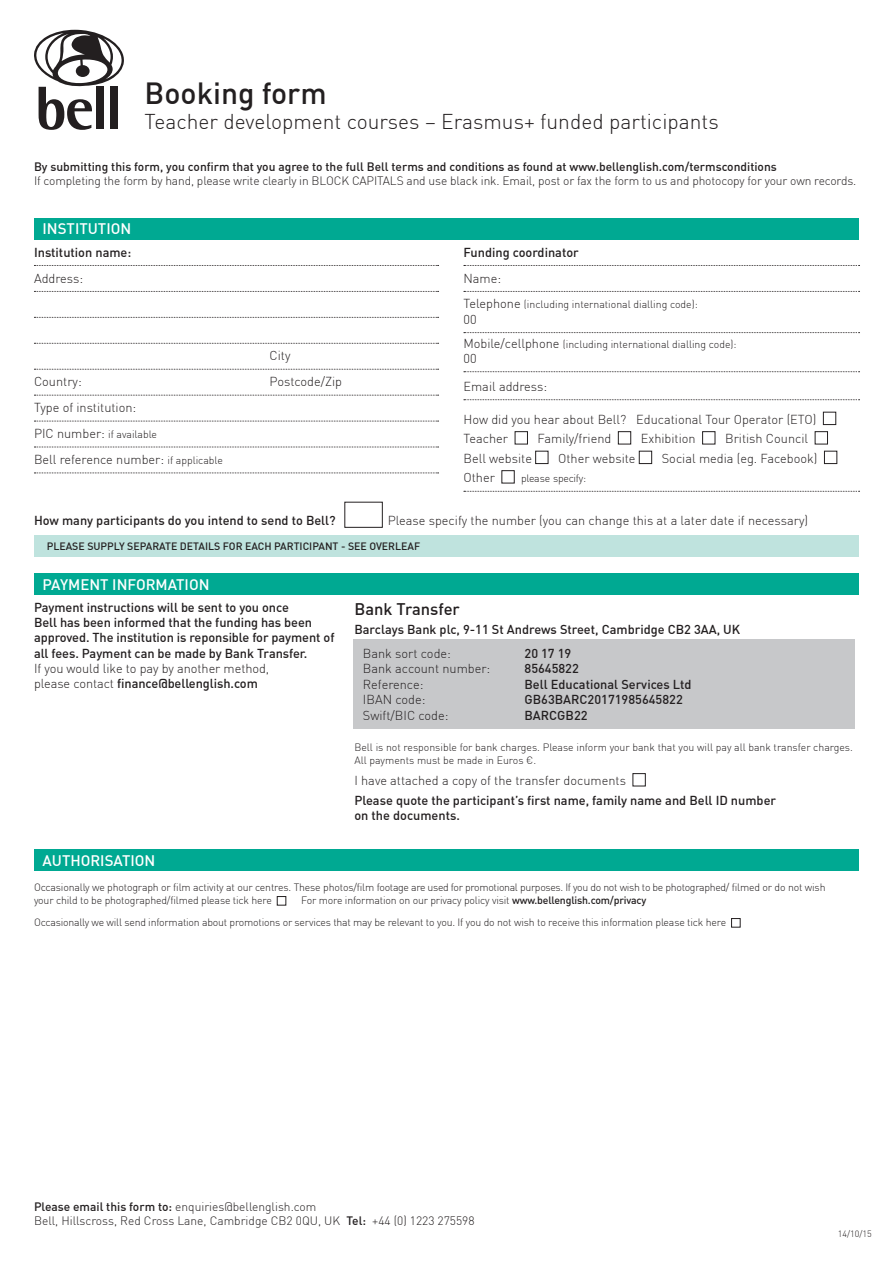
<style>
.page{position:relative;width:893px;height:1263px;background:#fff}
.page>*{position:absolute;margin:0;border:0;box-sizing:border-box;transform-origin:0 0}
.t1{font:500 30px "DIN";color:#231f20}
.t2{font:300 21px "DIN";color:#231f20}
.t3{font:500 16.5px "DIN";color:#231f20}
.t4{font:500 15px "DIN";color:#fff}
.t5{font:300 12.75px/28px "DIN";color:#231f20}
.t6{font:500 12.75px/15.3px "DIN";color:#231f20}
.t7{font:300 12px/14.2px "DIN";letter-spacing:-.01em;color:#231f20}
.t8{font:500 12px "DIN";color:#231f20}
.t9{font:300 10.5px/13.5px "DIN";letter-spacing:-.015em;color:#231f20}
.t10{font:500 10.5px "DIN";color:#231f20}
.t11{font:300 9px "DIN";color:#231f20}
.s1{font-size:12.75px}
.s2{font-size:10.5px}
.s3{font-weight:500}
</style>
<div class="page">
<div style="left:34px;top:536px;width:825px;height:21px;background:#bfe3de"></div>
<svg style="left:34px;top:265px;width:405px;height:1px"></svg>
<svg style="left:34px;top:291px;width:405px;height:1px"></svg>
<svg style="left:34px;top:317px;width:405px;height:1px"></svg>
<svg style="left:34px;top:343px;width:405px;height:1px"></svg>
<svg style="left:34px;top:369px;width:405px;height:1px"></svg>
<svg style="left:34px;top:395px;width:405px;height:1px"></svg>
<svg style="left:34px;top:421px;width:405px;height:1px"></svg>
<svg style="left:34px;top:447px;width:405px;height:1px"></svg>
<svg style="left:34px;top:473px;width:405px;height:1px"></svg>
<svg style="left:34px;top:30px;width:90px;height:100px"></svg>
<div style="left:97px;top:87px;width:7px;height:42px;background:#231f20"></div>
<div style="left:110px;top:87px;width:8px;height:42px;background:#231f20"></div>
<svg style="left:464px;top:265px;width:396px;height:1px"></svg>
<svg style="left:464px;top:291px;width:396px;height:1px"></svg>
<svg style="left:464px;top:332px;width:396px;height:1px"></svg>
<svg style="left:464px;top:371px;width:396px;height:1px"></svg>
<svg style="left:464px;top:399px;width:396px;height:1px"></svg>
<svg style="left:464px;top:491px;width:396px;height:1px"></svg>
<div style="left:823px;top:412px;width:13px;height:13px;border:1px solid #231f20"></div>
<div style="left:515px;top:431px;width:13px;height:13px;border:1px solid #231f20"></div>
<div style="left:618px;top:431px;width:13px;height:13px;border:1px solid #231f20"></div>
<div style="left:702px;top:431px;width:13px;height:13px;border:1px solid #231f20"></div>
<div style="left:815px;top:431px;width:13px;height:13px;border:1px solid #231f20"></div>
<div style="left:535px;top:451px;width:13px;height:13px;border:1px solid #231f20"></div>
<div style="left:639px;top:451px;width:13px;height:13px;border:1px solid #231f20"></div>
<div style="left:824px;top:451px;width:13px;height:13px;border:1px solid #231f20"></div>
<div style="left:501px;top:470px;width:14px;height:13px;border:1px solid #231f20"></div>
<div style="left:353px;top:639px;width:502px;height:90px;background:#c7c8ca"></div>
<div style="left:632px;top:773px;width:14px;height:13px;border:1px solid #231f20"></div>
<div style="left:344px;top:502px;width:39px;height:26px;border:1px solid #231f20"></div>
<div style="left:277px;top:896px;width:9px;height:9px;border:1px solid #231f20"></div>
<div style="left:731px;top:918px;width:9px;height:9px;border:1px solid #231f20"></div>
<div style="left:34px;top:849px;width:825px;height:21px;background:#00a992"></div>
<div style="left:34px;top:218px;width:825px;height:21px;background:#00a992"></div>
<div style="left:34px;top:573px;width:825px;height:22px;background:#00a992"></div>
<h1 class="t1" style="left:145px;top:74px;width:184px">Booking form</h1>
<h2 class="t2" style="left:145px;top:109px;width:576px">Teacher development courses – Erasmus+ funded participants</h2>
<p class="t8" style="left:34px;top:159px;width:744px">By submitting this form, you confirm that you agree to the full Bell terms and conditions as found at www.bellenglish.com/termsconditions</p>
<p class="t7" style="left:34px;top:174px;width:824px">If completing the form by hand, please write clearly in BLOCK CAPITALS and use black ink. Email, post or fax the form to us and photocopy for your own records.</p>
<h3 class="t4" style="left:43px;top:219px;width:90px">INSTITUTION</h3>
<p class="t6" style="left:34px;top:244px;width:99px">Institution name:</p>
<p class="t5" style="left:34px;top:264px;width:51px">Address:</p>
<p class="t5" style="left:270px;top:342px;width:22px">City</p>
<p class="t5" style="left:34px;top:367px;width:49px">Country:</p>
<p class="t5" style="left:270px;top:367px;width:74px">Postcode/Zip</p>
<p class="t5" style="left:34px;top:393px;width:104px">Type of institution:</p>
<p class="t9" style="left:34px;top:427px;width:125px"><span class="s1">PIC number:</span> if available</p>
<p class="t5" style="left:34px;top:445px;width:190px">Bell reference number: <span class="s2">if applicable</span></p>
<p class="t6" style="left:463px;top:244px;width:117px">Funding coordinator</p>
<p class="t5" style="left:463px;top:264px;width:39px">Name:</p>
<p class="t9" style="left:463px;top:298px;width:236px"><span class="s1">Telephone</span> (including international dialling code):</p>
<p class="t5" style="left:463px;top:305px;width:15px">00</p>
<p class="t9" style="left:463px;top:337px;width:275px"><span class="s1">Mobile/cellphone</span> (including international dialling code):</p>
<p class="t5" style="left:463px;top:344px;width:85px">00<br>Email address:</p>
<p class="t5" style="left:463px;top:409px;width:354px;line-height:19.5px">How did you hear about Bell? Educational Tour Operator (ETO)<br>Teacher</p>
<p class="t5" style="left:538px;top:425px;width:75px">Family/friend</p>
<p class="t5" style="left:641px;top:425px;width:56px">Exhibition</p>
<p class="t5" style="left:725px;top:425px;width:85px">British Council</p>
<p class="t5" style="left:463px;top:444px;width:70px">Bell website</p>
<p class="t5" style="left:558px;top:444px;width:79px">Other website</p>
<p class="t5" style="left:662px;top:444px;width:157px">Social media (eg. Facebook)</p>
<p class="t5" style="left:463px;top:464px;width:33px">Other</p>
<p class="t9" style="left:521px;top:472px;width:67px">please specify:</p>
<p class="t6" style="left:34px;top:512px;width:303px">How many participants do you intend to send to Bell?</p>
<p class="t5" style="left:388px;top:506px;width:422px">Please specify the number (you can change this at a later date if necessary)</p>
<p class="t10" style="left:47px;top:540px;width:375px">PLEASE SUPPLY SEPARATE DETAILS FOR EACH PARTICIPANT - SEE OVERLEAF</p>
<h3 class="t4" style="left:43px;top:575px;width:168px">PAYMENT INFORMATION</h3>
<p class="t6" style="left:34px;top:599px;width:302px">Payment instructions will be sent to you once<br>Bell has been informed that the funding has been approved. The institution is reponsible for payment of all fees. Payment can be made by Bank Transfer.</p>
<p class="t5" style="left:34px;top:660px;width:237px;line-height:15.3px">If you would like to pay by another method, please contact <span class="s3">finance@bellenglish.com</span></p>
<h3 class="t4" style="left:43px;top:850px;width:114px">AUTHORISATION</h3>
<h3 class="t3" style="left:354px;top:598px;width:107px">Bank Transfer</h3>
<p class="t6" style="left:354px;top:621px;width:387px">Barclays Bank plc, 9-11 St Andrews Street, Cambridge CB2 3AA, UK</p>
<p class="t5" style="left:363px;top:639px;width:89px">Bank sort code:</p>
<p class="t6" style="left:524px;top:645px;width:48px">20 17 19</p>
<p class="t5" style="left:363px;top:654px;width:129px">Bank account number:</p>
<p class="t6" style="left:524px;top:660px;width:56px">85645822</p>
<p class="t5" style="left:363px;top:670px;width:62px">Reference:</p>
<p class="t6" style="left:524px;top:676px;width:169px">Bell Educational Services Ltd</p>
<p class="t5" style="left:363px;top:685px;width:64px">IBAN code:</p>
<p class="t6" style="left:524px;top:691px;width:160px">GB63BARC20171985645822</p>
<p class="t5" style="left:363px;top:701px;width:87px">Swift/BIC code:</p>
<p class="t6" style="left:524px;top:707px;width:65px">BARCGB22</p>
<p class="t9" style="left:354px;top:740px;width:500px">Bell is not responsible for bank charges. Please inform your bank that you will pay all bank transfer charges.<br>All payments must be made in Euros €.</p>
<p class="t5" style="left:354px;top:766px;width:273px">I have attached a copy of the transfer documents</p>
<p class="t6" style="left:354px;top:792px;width:423px">Please quote the participant’s first name, family name and Bell ID number on the documents.</p>
<p class="t9" style="left:34px;top:880px;width:793px">Occasionally we photograph or film activity at our centres. These photos/film footage are used for promotional purposes. If you do not wish to be photographed/ filmed or do not wish your child to be photographed/filmed please tick here</p>
<p class="t9" style="left:34px;top:889px;width:694px;line-height:22px;text-indent:267px">For more information on our privacy policy visit <span class="s3">www.bellenglish.com/privacy<br></span>Occasionally we will send information about promotions or services that may be relevant to you. If you do not wish to receive this information please tick here</p>
<p class="t7" style="left:34px;top:1199px;width:442px"><span class="s3">Please email this form to:</span> enquiries@bellenglish.com<br>Bell, Hillscross, Red Cross Lane, Cambridge CB2 0QU, UK <span class="s3">Tel:</span> +44 (0) 1223 275598</p>
<p class="t11" style="left:838px;top:1228px;width:35px">14/10/15</p>
</div>
